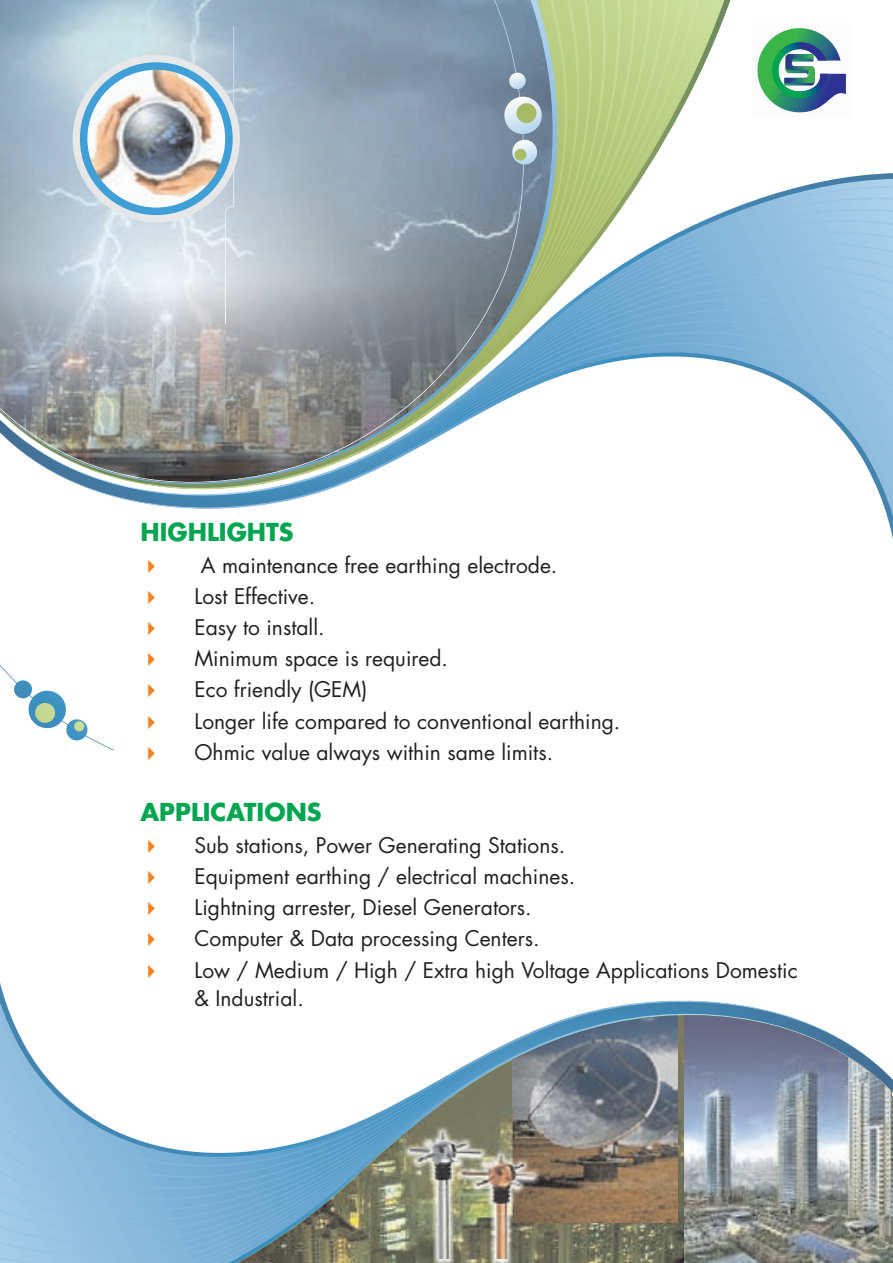
<style>
.page{position:relative;width:893px;height:1263px;background:#fff}
.page>*{position:absolute;margin:0;border:0;box-sizing:border-box;transform-origin:0 0}
.t1{font:700 24px "Futura";color:#00a54f}
.t2{font:21px/31.2px "Futura";color:#231f20}
.t3{font:21px/31.2px "Webdings";color:#f58220;text-align:justify}
</style>
<div class="page">
<svg style="left:116px;top:497px;width:777px;height:42px"></svg>
<svg style="left:96px;top:173px;width:797px;height:324px"></svg>
<svg style="left:80px;top:0;width:650px;height:491px"></svg>
<svg style="left:75px;top:0;width:485px;height:485px"></svg>
<svg style="left:0;top:664px;width:115px;height:86px"></svg>
<svg style="left:0;top:0;width:528px;height:483px;background:#9eacb4"></svg>
<svg style="left:0;top:983px;width:773px;height:29px"></svg>
<svg style="left:0;top:1013px;width:169px;height:250px"></svg>
<img style="left:169px;top:1013px;width:515px;height:250px">
<img style="left:513px;top:1013px;width:164px;height:210px">
<img style="left:684px;top:1013px;width:209px;height:250px">
<img style="left:396px;top:1111px;width:154px;height:152px">
<img style="left:402px;top:1116px;width:142px;height:142px">
<svg style="left:503px;top:72px;width:40px;height:94px;background:#9baeb4"></svg>
<svg style="left:757px;top:28px;width:89px;height:84px"></svg>
<img style="left:784px;top:54px;width:31px;height:29px">
<svg style="left:73px;top:55px;width:167px;height:167px;background:#c5d9e5"></svg>
<img style="left:84px;top:66px;width:145px;height:145px;border-radius:50%">
<div style="left:80px;top:62px;width:153px;height:153px;border:8px solid #3f9fd6;border-radius:50%"></div>
<p class="t1" style="left:141px;top:524px;width:155px">HIGHLIGHTS</p>
<p class="t3" style="left:141px;top:551px;width:127px">✔ ✔ ✔ ✔ ✔ ✔ ✔</p>
<p class="t2" style="left:194px;top:553px;width:427px;text-indent:6px">A maintenance free earthing electrode.<br>Lost Effective.<br>Easy to install.<br>Minimum space is required.<br>Eco friendly (GEM)<br>Longer life compared to conventional earthing.<br>Ohmic value always within same limits.</p>
<p class="t1" style="left:141px;top:804px;width:183px">APPLICATIONS</p>
<p class="t3" style="left:141px;top:831px;width:127px">✔ ✔ ✔ ✔ ✔</p>
<p class="t2" style="left:194px;top:833px;width:605px">Sub stations, Power Generating Stations.<br>Equipment earthing / electrical machines.<br>Lightning arrester, Diesel Generators.<br>Computer &amp; Data processing Centers.<br>Low / Medium / High / Extra high Voltage Applications Domestic</p>
<p class="t2" style="left:194px;top:986px;width:111px">&amp; Industrial.</p>
</div>
